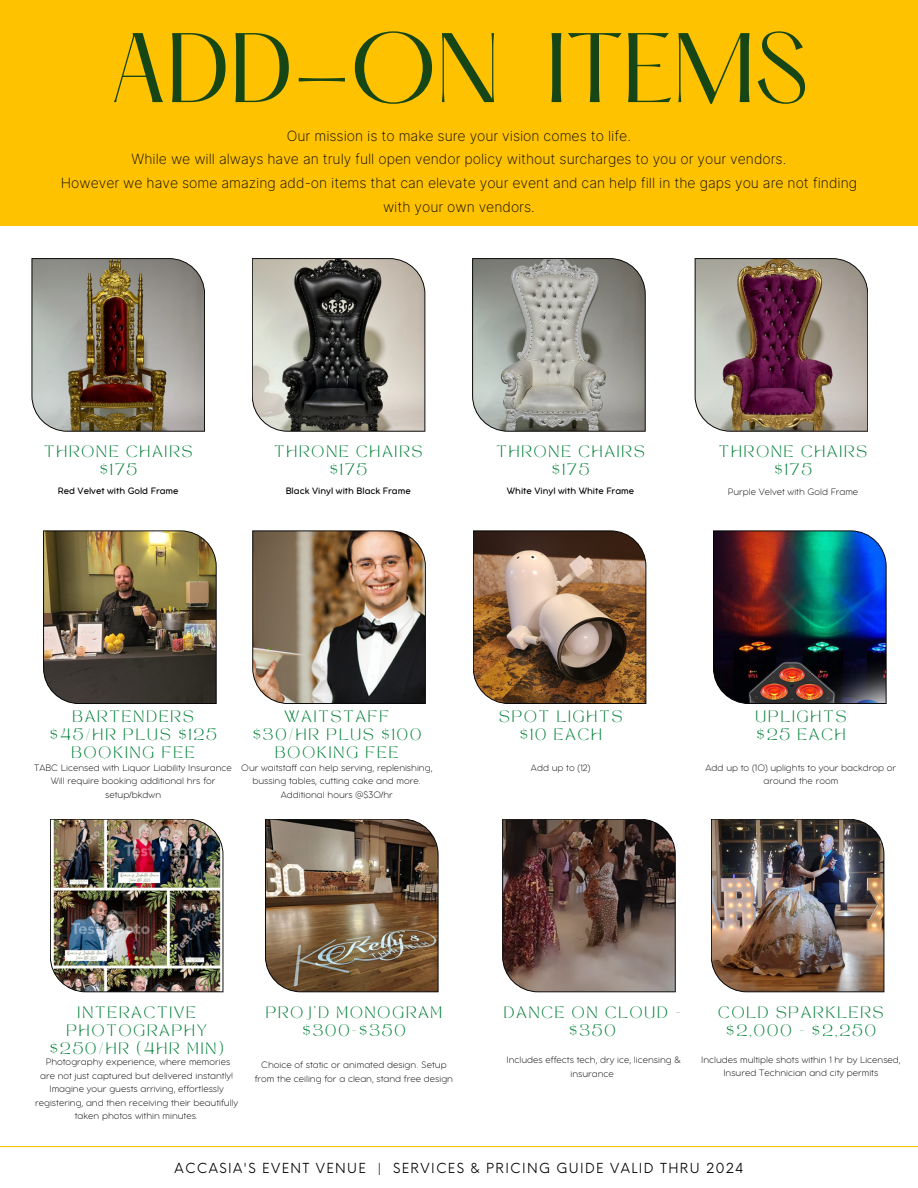
<style>
.page{position:relative;width:918px;height:1188px;background:#fff}
.page>*{position:absolute;margin:0;border:0;box-sizing:border-box;transform-origin:0 0}
.t1{font:86.25px "Hatton";letter-spacing:-.015em;color:#164616}
.t2{font:200 14.1px/23.7px "Inter";color:#000;text-align:center}
.t3{font:13.5px "Neue Einstellung";letter-spacing:.1em;color:#000}
.t4{font:11.55px/18.3px "TAN MONCHERI Regular";letter-spacing:.175em;color:#008037;text-align:center}
.t5{font:300 expanded 10.05px/13.5px "Aristotelica Pro Tx";color:#000;text-align:center}
.t6{font:10.05px "Aristotelica Pro Tx";color:#000}
</style>
<div class="page">
<div style="left:0;top:0;width:918px;height:225px;background:#fec200"></div>
<hr style="left:0;top:1146px;width:918px;height:1px;background:#fec200">
<img style="left:50px;top:819px;width:173px;height:173px">
<img style="left:695px;top:258px;width:173px;height:174px">
<img style="left:265px;top:819px;width:174px;height:173px">
<img style="left:31px;top:258px;width:174px;height:174px">
<svg style="left:252px;top:258px;width:173px;height:174px;background:#84817a"></svg>
<svg style="left:472px;top:258px;width:174px;height:174px;background:#9b9c96"></svg>
<img style="left:711px;top:819px;width:173px;height:173px">
<svg style="left:502px;top:819px;width:174px;height:173px;background:#634e48"></svg>
<img style="left:713px;top:530px;width:174px;height:174px">
<img style="left:473px;top:530px;width:173px;height:174px">
<img style="left:252px;top:530px;width:174px;height:174px">
<img style="left:43px;top:530px;width:174px;height:174px">
<p class="t1" style="left:109px;top:28px;width:701px">ADD-ON ITEMS</p>
<p class="t2" style="left:132px;top:124px;width:656px">Our mission is to make sure your vision comes to life.<br>While we will always have an truly full open vendor policy without surcharges to you or your vendors.</p>
<p class="t2" style="left:61px;top:171px;width:798px">However we have some amazing add-on items that can elevate your event and can help fill in the gaps you are not finding with your own vendors.</p>
<p class="t4" style="left:44px;top:444px;width:150px">THRONE CHAIRS $175</p>
<p class="t6" style="left:58px;top:487px;width:122px">Red Velvet with Gold Frame</p>
<p class="t4" style="left:274px;top:444px;width:150px">THRONE CHAIRS $175</p>
<h4 class="t6" style="left:286px;top:487px;width:127px">Black Vinyl with Black Frame</h4>
<p class="t4" style="left:496px;top:444px;width:150px">THRONE CHAIRS $175</p>
<p class="t6" style="left:507px;top:487px;width:129px">White Vinyl with White Frame</p>
<p class="t4" style="left:719px;top:444px;width:150px">THRONE CHAIRS $175</p>
<p class="t5" style="left:728px;top:486px;width:132px">Purple Velvet with Gold Frame</p>
<p class="t4" style="left:49px;top:709px;width:169px">BARTENDERS $45/HR PLUS $125<br>BOOKING FEE</p>
<p class="t5" style="left:34px;top:762px;width:199px">TABC Licensed with Liquor Liability Insurance</p>
<h2 class="t5" style="left:51px;top:775px;width:166px">Will require booking additional hrs for setup/bkdwn</h2>
<p class="t4" style="left:252px;top:709px;width:170px">WAITSTAFF $30/HR PLUS $100<br>BOOKING FEE</p>
<h4 class="t5" style="left:241px;top:762px;width:193px">Our waitstaff can help serving, replenishing, bussing tables, cutting cake and more.</h4>
<h4 class="t5" style="left:281px;top:789px;width:114px">Additional hours @$30/hr</h4>
<h4 class="t4" style="left:499px;top:709px;width:125px">SPOT LIGHTS $10 EACH</h4>
<p class="t5" style="left:531px;top:762px;width:61px">Add up to (12)</p>
<p class="t4" style="left:756px;top:709px;width:92px;text-align:left">UPLIGHTS $25 EACH</p>
<h4 class="t5" style="left:706px;top:762px;width:192px">Add up to (10) uplights to your backdrop or around the room</h4>
<h4 class="t4" style="left:49px;top:1005px;width:176px">INTERACTIVE<br>PHOTOGRAPHY $250/HR (4HR MIN)</h4>
<p class="t4" style="left:266px;top:1005px;width:178px">PROJ'D MONOGRAM $300-$350</p>
<p class="t5" style="left:35px;top:1056px;width:205px">Photography experience, where memories<br>are not just captured but delivered instantly!<br>Imagine your guests arriving, effortlessly registering, and then receiving their beautifully taken photos within minutes.</p>
<h4 class="t5" style="left:255px;top:1059px;width:200px">Choice of static or animated design. Setup from the ceiling for a clean, stand free design</h4>
<p class="t4" style="left:504px;top:1005px;width:178px">DANCE ON CLOUD - $350</p>
<p class="t4" style="left:718px;top:1005px;width:167px">COLD SPARKLERS $2,000 - $2,250</p>
<p class="t5" style="left:507px;top:1054px;width:176px">Includes effects tech, dry ice, licensing &amp; insurance</p>
<h4 class="t5" style="left:701px;top:1054px;width:201px">Includes multiple shots within 1 hr by Licensed,<br>Insured Technician and city permits</h4>
<h4 class="t3" style="left:174px;top:1156px;width:571px">ACCASIA'S EVENT VENUE | SERVICES &amp; PRICING GUIDE VALID THRU 2024</h4>
</div>
